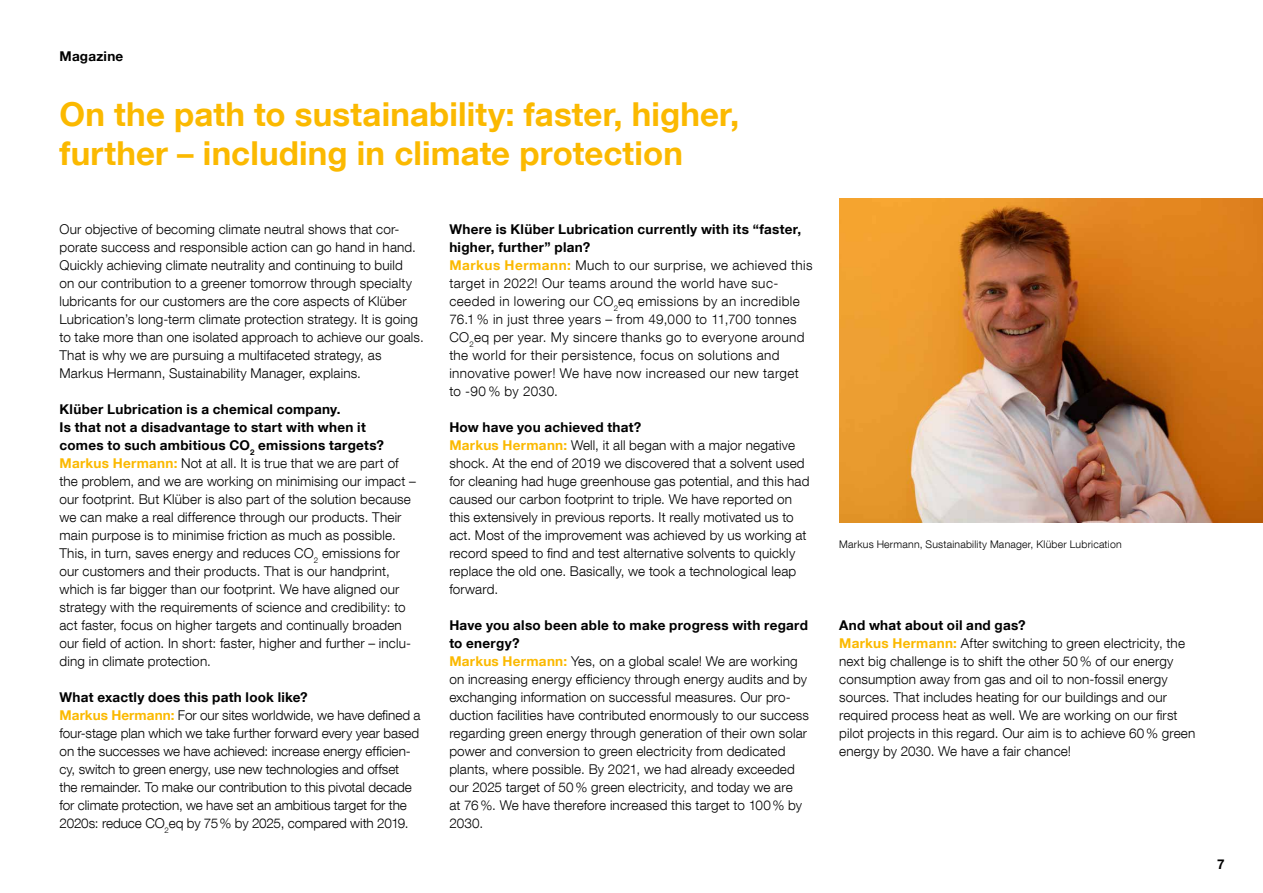
<style>
.page{position:relative;width:1263px;height:893px;background:#fff}
.page>*{position:absolute;margin:0;border:0;box-sizing:border-box;transform-origin:0 0}
.t1{font:700 33px/39px "Helvetica Neue LT Com";letter-spacing:.005em;color:#fbb900}
.t2{font:300 13.5px/18px "Helvetica Neue LT Com";letter-spacing:.01em;color:#000}
.t3{font:300 13.5px/18px "Helvetica Neue LT Com";letter-spacing:.03em;color:#000}
.t4{font:700 13.5px "Helvetica Neue";letter-spacing:.02em;color:#000}
.t5{font:300 10.5px "Helvetica Neue LT Com";letter-spacing:.02em;color:#000}
.s1{font-weight:700}
.s2{font-weight:700;color:#fbb900}
</style>
<div class="page">
<img style="left:839px;top:198px;width:424px;height:324px">
<p class="t4" style="left:60px;top:47px;width:65px">Magazine</p>
<h1 class="t1" style="left:60px;top:94px;width:681px">On the path to sustainability: faster, higher, further – including in climate protection</h1>
<p class="t2" style="left:60px;top:220px;width:366px">Our objective of becoming climate neutral shows that cor&shy;porate success and responsible action can go hand in hand.<br>Quickly achieving climate neutrality and continuing to build<br>on our contribution to a greener tomorrow through specialty lubricants for our customers are the core aspects of Klüber Lubrication’s long-term climate protection strategy. It is going to take more than one isolated approach to achieve our goals.<br>That is why we are pursuing a multifaceted strategy, as Markus Hermann, Sustainability Manager, explains.</p>
<p class="t2" style="left:60px;top:400px;width:358px"><span class="s1">Klüber Lubrication is a chemical company.<br>Is that not a disadvantage to start with when it<br>comes to such ambitious CO</span><sub>2</sub> <span class="s1">emissions targets?<br></span><span class="s2">Markus Hermann:</span> Not at all. It is true that we are part of the problem, and we are working on minimising our impact – our footprint. But Klüber is also part of the solution because we can make a real difference through our products. Their main purpose is to minimise friction as much as possible.<br>This, in turn, saves energy and reduces CO<sub>2</sub> emissions for our customers and their products. That is our handprint, which is far bigger than our footprint. We have aligned our strategy with the requirements of science and credibility: to act faster, focus on higher targets and continually broaden our field of action. In short: faster, higher and further – inclu&shy;ding in climate protection.</p>
<p class="t2" style="left:60px;top:688px;width:363px"><span class="s1">What exactly does this path look like?<br></span><span class="s2">Markus Hermann:</span> For our sites worldwide, we have defined a four-stage plan which we take further forward every year based on the successes we have achieved: increase energy efficien&shy;cy, switch to green energy, use new technologies and offset the remainder. To make our contribution to this pivotal decade for climate protection, we have set an ambitious target for the 2020s: reduce CO<sub>2</sub>eq by 75% by 2025, compared with 2019.</p>
<p class="t3" style="left:449px;top:220px;width:365px"><span class="s1">Where is Klüber Lubrication currently with its “faster, higher, further” plan?<br></span><span class="s2">Markus Hermann:</span> Much to our surprise, we achieved this target in 2022! Our teams around the world have suc&shy;ceeded in lowering our CO<sub>2</sub>eq emissions by an incredible 76.1 % in just three years – from 49,000 to 11,700 tonnes CO<sub>2</sub>eq per year. My sincere thanks go to everyone around the world for their persistence, focus on solutions and innovative power! We have now increased our new target to -90 % by 2030.</p>
<p class="t2" style="left:449px;top:418px;width:362px"><span class="s1">How have you achieved that?<br></span><span class="s2">Markus Hermann:</span> Well, it all began with a major negative shock. At the end of 2019 we discovered that a solvent used for cleaning had huge greenhouse gas potential, and this had caused our carbon footprint to triple. We have reported on this extensively in previous reports. It really motivated us to act. Most of the improvement was achieved by us working at record speed to find and test alternative solvents to quickly replace the old one. Basically, we took a technological leap forward.</p>
<p class="t2" style="left:449px;top:616px;width:361px"><span class="s1">Have you also been able to make progress with regard to energy?<br></span><span class="s2">Markus Hermann:</span> Yes, on a global scale! We are working on increasing energy efficiency through energy audits and by exchanging information on successful measures. Our pro&shy;duction facilities have contributed enormously to our success regarding green energy through generation of their own solar power and conversion to green electricity from dedicated plants, where possible. By 2021, we had already exceeded our 2025 target of 50% green electricity, and today we are<br>at 76%. We have therefore increased this target to 100% by 2030.</p>
<p class="t2" style="left:839px;top:616px;width:358px"><span class="s1">And what about oil and gas?<br></span><span class="s2">Markus Hermann:</span> After switching to green electricity, the next big challenge is to shift the other 50% of our energy consumption away from gas and oil to non-fossil energy sources. That includes heating for our buildings and our required process heat as well. We are working on our first pilot projects in this regard. Our aim is to achieve 60% green energy by 2030. We have a fair chance!</p>
<p class="t5" style="left:839px;top:537px;width:284px">Markus Hermann, Sustainability Manager, Klüber Lubrication</p>
<p class="t4" style="left:1217px;top:855px;width:9px">7</p>
</div>
